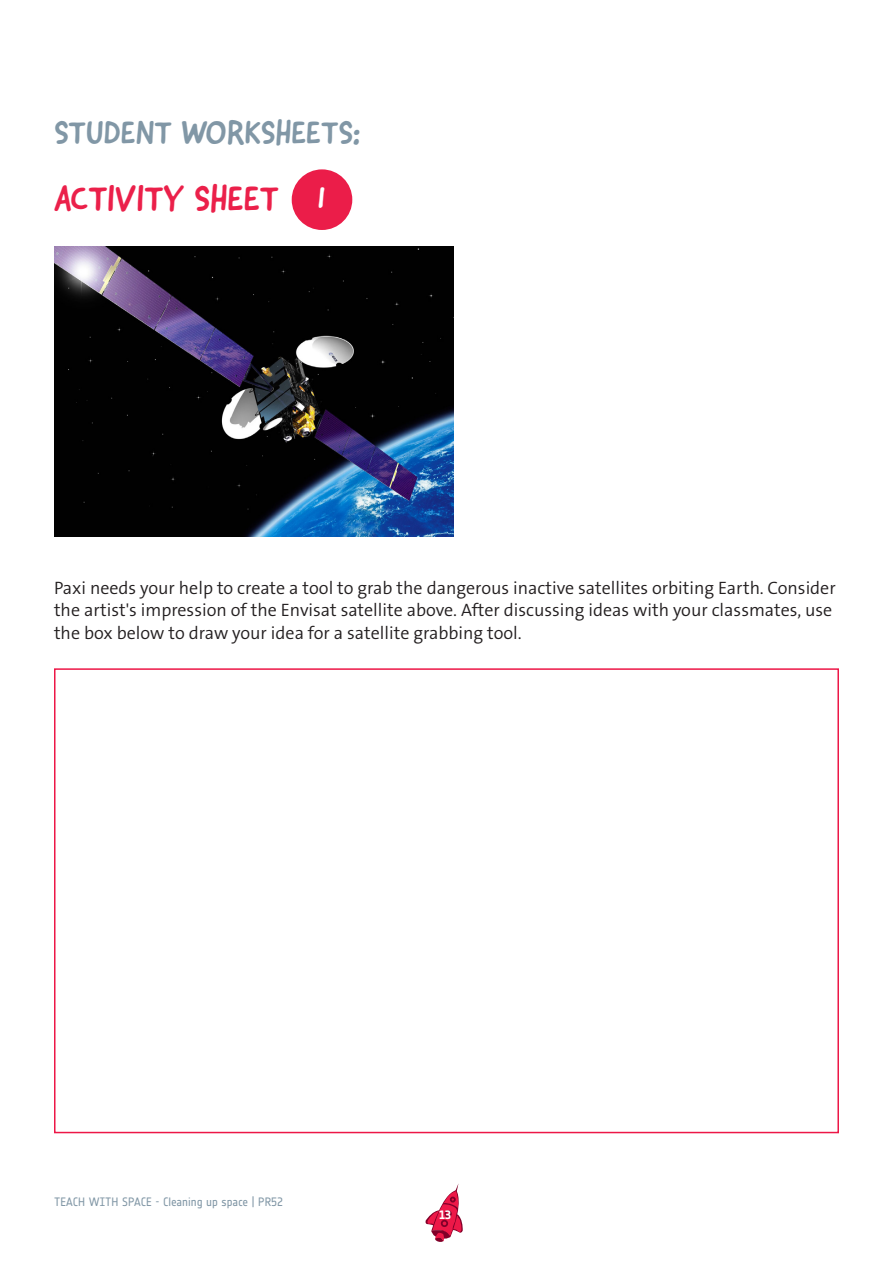
<style>
.page{position:relative;width:893px;height:1263px;background:#fff}
.page>*{position:absolute;margin:0;border:0;box-sizing:border-box;transform-origin:0 0}
.Text{font:36px "Good Dog New";color:#eb204a}
.bullets{font:33px "Good Dog New";color:#8197a6}
.Activity_title{font:33px "Good Dog New";color:#fff}
.bullets-2{font:300 18px/22.5px "The Sans Os F";color:#231f20}
.t1{font:12px "Notes Esa";color:#8197a6}
.t2{font:700 12px "Notes Esa";color:#fff}
</style>
<div class="page">
<svg style="left:425px;top:1184px;width:38px;height:58px"></svg>
<div style="left:444px;top:1210px;width:8px;height:7px;border:2px solid #800029;border-radius:50%"></div>
<div style="left:441px;top:1220px;width:7px;height:7px;border:2px solid #800029;border-radius:50%"></div>
<img style="left:54px;top:247px;width:400px;height:289px">
<div style="left:292px;top:169px;width:60px;height:61px;background:#eb1d49;border-radius:50%"></div>
<div style="left:54px;top:668px;width:785px;height:465px;border:2px solid #ed1747"></div>
<p class="bullets" style="left:54px;top:111px;width:308px">STUDENT WORKSHEETS:</p>
<p class="Text" style="left:54px;top:175px;width:226px">ACTIVITY SHEET</p>
<p class="Activity_title" style="left:317px;top:175px;width:11px">1</p>
<p class="bullets-2" style="left:54px;top:577px;width:783px">Paxi needs your help to create a tool to grab the dangerous inactive satellites orbiting Earth. Consider the artist's impression of the Envisat satellite above. After discussing ideas with your classmates, use the box below to draw your idea for a satellite grabbing tool.</p>
<p class="t1" style="left:54px;top:1195px;width:231px">TEACH WITH SPACE - Cleaning up space | PR52</p>
<p class="t2" style="left:439px;top:1208px;width:13px">13</p>
</div>
